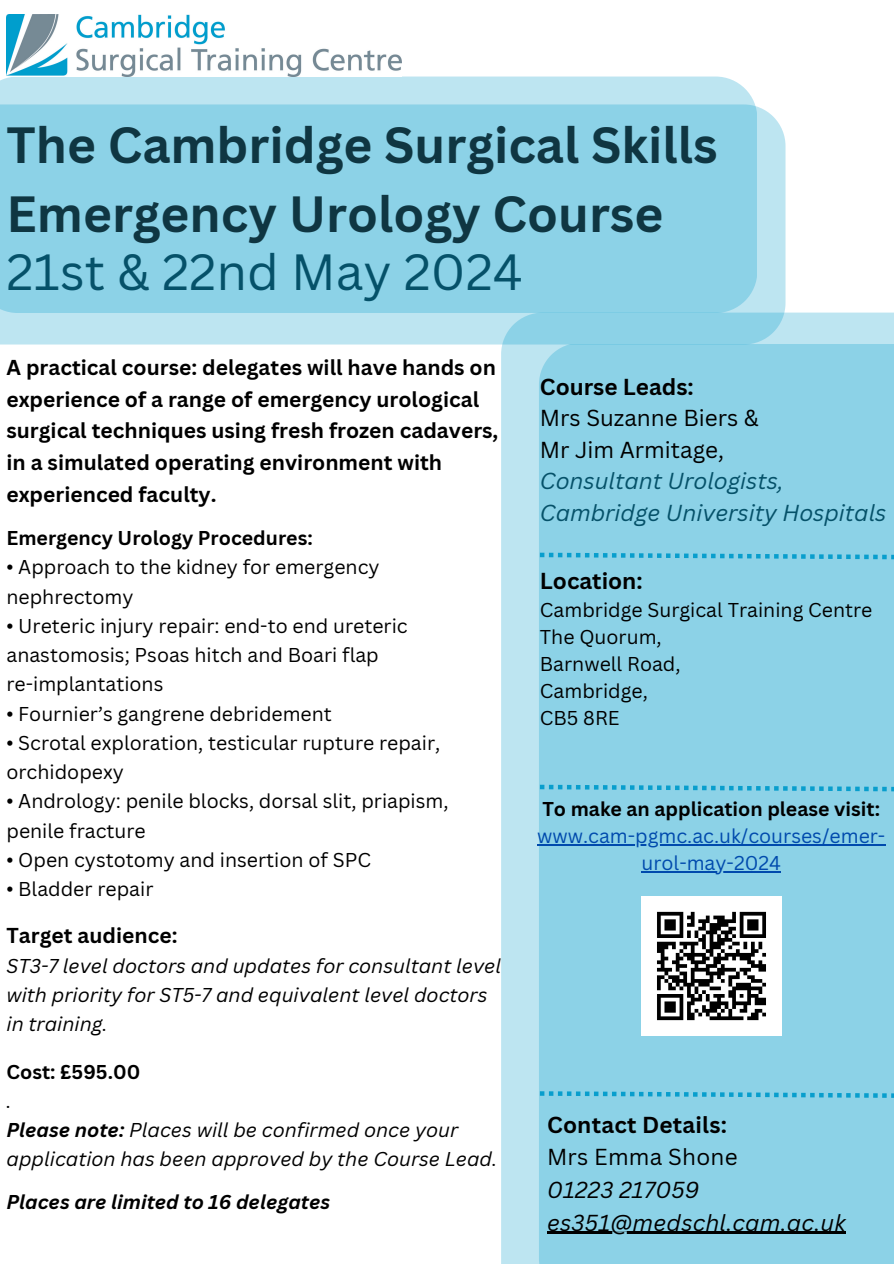
<style>
.page{position:relative;width:894px;height:1264px;background:#fff}
.page>*{position:absolute;margin:0;border:0;box-sizing:border-box;transform-origin:0 0}
.t1{font:700 49.5px/68.7px "Canva Sans";color:#0f3642}
.t2{font:49.5px "Canva Sans";color:#055169}
.t3{font:italic 22.5px/31.5px "Canva Sans";color:#055169}
.t4{font:700 22.5px/32.7px "Canva Sans";letter-spacing:.01em;color:#000}
.t5{font:italic 22.5px "Canva Sans";letter-spacing:.01em;color:#000}
.t6{font:700 21px/31.5px "Canva Sans";color:#000}
.t7{font:19.5px/29.2px "Canva Sans";color:#000}
.t8{font:italic 19.5px/29.2px "Canva Sans";color:#000}
.t9{font:700 19.5px "Canva Sans";color:#000}
.t10{font:19.5px "Canva Sans";color:#004aad}
.t11{font:italic 700 19.5px "Canva Sans";color:#000}
.s1{font-weight:700}
.s2{font-weight:700;font-style:normal;color:#000}
.s3{font-style:normal;color:#000}
.s4{font-weight:400}
.s5{font-weight:400;font-style:italic}
</style>
<div class="page">
<div style="left:0;top:76px;width:755px;height:28px;background:#bde5f1"></div>
<img style="left:6px;top:14px;width:395px;height:62px">
<svg style="left:0;top:104px;width:785px;height:240px;background:#92d4e8"></svg>
<svg style="left:501px;top:312px;width:392px;height:951px;background:#b4e1ef"></svg>
<div style="left:538px;top:344px;width:355px;height:919px;background:#8cd2e7"></div>
<svg style="left:539px;top:552px;width:354px;height:7px;background:#61c1de"></svg>
<svg style="left:539px;top:784px;width:354px;height:7px;background:#61c1de"></svg>
<svg style="left:539px;top:1091px;width:354px;height:6px;background:#5cbfdd"></svg>
<img style="left:641px;top:896px;width:139px;height:139px">
<hr style="left:537px;top:844px;width:51px;height:1px;background:#004aad">
<hr style="left:588px;top:844px;width:297px;height:1px;background:#004aad">
<hr style="left:641px;top:871px;width:139px;height:1px;background:#004aad">
<hr style="left:547px;top:1231px;width:298px;height:2px;background:#000">
<p class="t1" style="left:6px;top:109px;width:712px">The Cambridge Surgical Skills<br>Emergency Urology Course</p>
<h3 class="t2" style="left:6px;top:237px;width:517px">21st &amp; 22nd May 2024</h3>
<p class="t6" style="left:6px;top:351px;width:493px">A practical course: delegates will have hands on experience of a range of emergency urological surgical techniques using fresh frozen cadavers, in a simulated operating environment with experienced faculty.</p>
<p class="t9" style="left:6px;top:524px;width:308px">Emergency Urology Procedures:</p>
<p class="t7" style="left:6px;top:552px;width:374px">• Approach to the kidney for emergency nephrectomy</p>
<p class="t7" style="left:6px;top:610px;width:402px">• Ureteric injury repair: end-to end ureteric anastomosis; Psoas hitch and Boari flap</p>
<p class="t7" style="left:6px;top:669px;width:158px">re-implantations</p>
<p class="t7" style="left:6px;top:698px;width:327px">• Fournier’s gangrene debridement</p>
<p class="t7" style="left:6px;top:727px;width:435px">• Scrotal exploration, testicular rupture repair, orchidopexy</p>
<p class="t7" style="left:6px;top:786px;width:443px">• Andrology: penile blocks, dorsal slit, priapism, penile fracture</p>
<p class="t7" style="left:6px;top:844px;width:366px">• Open cystotomy and insertion of SPC</p>
<p class="t7" style="left:6px;top:874px;width:148px">• Bladder repair</p>
<p class="t6" style="left:6px;top:918px;width:172px">Target audience:</p>
<p class="t8" style="left:6px;top:950px;width:496px">ST3-7 level doctors and updates for consultant level with priority for ST5-7 and equivalent level doctors in training.</p>
<h5 class="t9" style="left:6px;top:1057px;width:135px">Cost: £595.00</h5>
<p class="t8" style="left:6px;top:1085px;width:492px">.<br><span class="s1">Please note:</span> Places will be confirmed once your application has been approved by the Course Lead.</p>
<p class="t11" style="left:6px;top:1188px;width:325px">Places are limited to 16 delegates</p>
<h1 class="t3" style="left:539px;top:370px;width:348px"><span class="s2">Course Leads:<br></span><span class="s3">Mrs Suzanne Biers &amp;<br>Mr Jim Armitage,<br></span>Consultant Urologists,<br>Cambridge University Hospitals</h1>
<h2 class="t4" style="left:539px;top:564px;width:104px">Location:</h2>
<h4 class="t7" style="left:539px;top:595px;width:334px">Cambridge Surgical Training Centre</h4>
<p class="t7" style="left:539px;top:622px;width:123px">The Quorum,</p>
<p class="t7" style="left:539px;top:649px;width:142px">Barnwell Road,</p>
<p class="t7" style="left:539px;top:676px;width:109px">Cambridge,</p>
<p class="t7" style="left:539px;top:703px;width:81px">CB5 8RE</p>
<p class="t9" style="left:542px;top:795px;width:339px">To make an application please visit:</p>
<p class="t10" style="left:537px;top:822px;width:350px">www.cam-pgmc.ac.uk/courses/emer-</p>
<p class="t10" style="left:641px;top:849px;width:141px">urol-may-2024</p>
<p class="t4" style="left:547px;top:1107px;width:192px">Contact Details:<br><span class="s4">Mrs Emma Shone<br></span><span class="s5">01223 217059</span></p>
<p class="t5" style="left:547px;top:1206px;width:300px">es351@medschl.cam.ac.uk</p>
</div>
